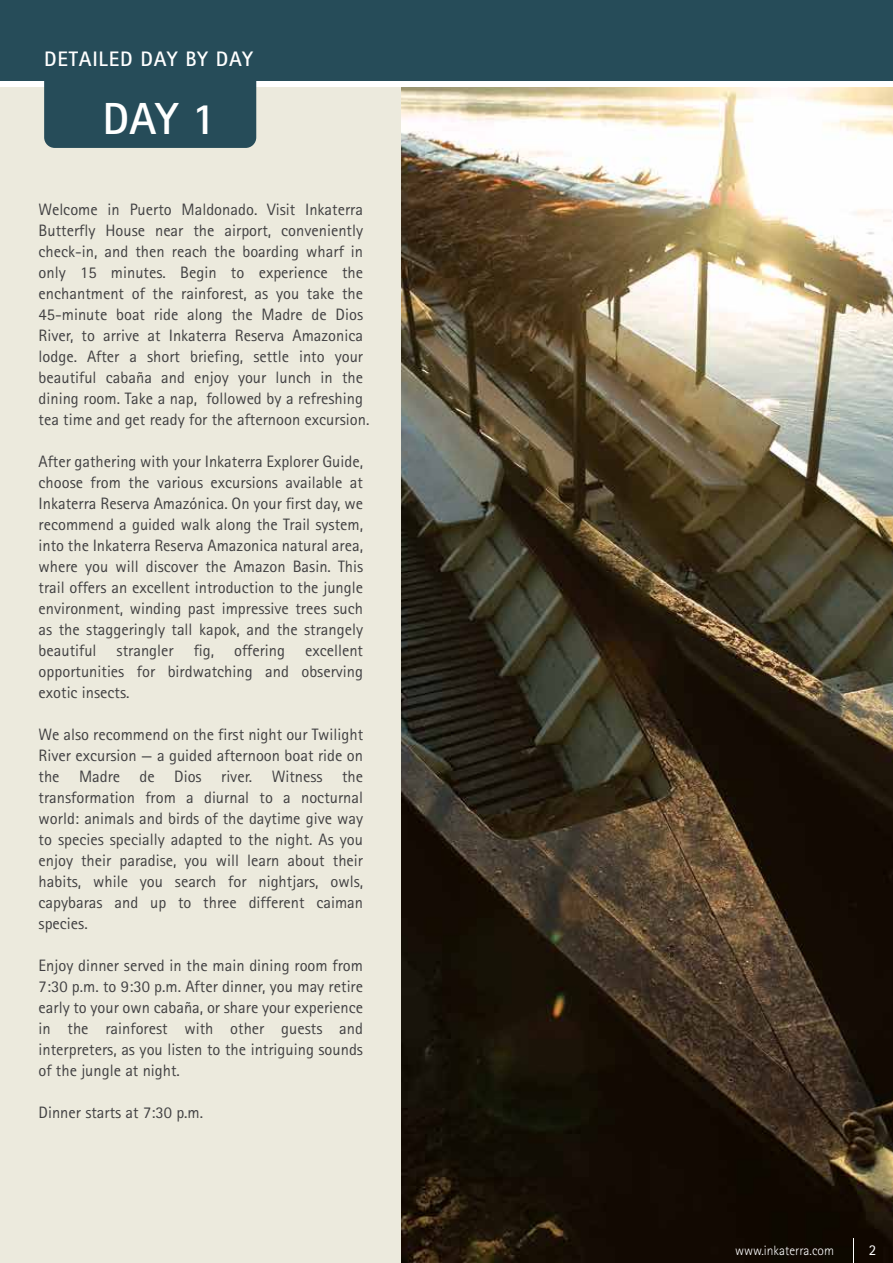
<style>
.page{position:relative;width:893px;height:1263px;background:#fff}
.page>*{position:absolute;margin:0;border:0;box-sizing:border-box;transform-origin:0 0}
.t1{font:700 45px "Rotis Sans Serif";color:#fff}
.t2{font:700 21px "Rotis Sans Serif";letter-spacing:.04em;color:#fff}
.t3{font:16.5px/21px "Rotis Sans Serif";color:#414042;text-align:justify}
.t4{font:15px "Rotis Sans Serif";color:#fff}
.t5{font:300 13.5px "Rotis Sans Serif";color:#fff}
</style>
<div class="page">
<div style="left:0;top:88px;width:402px;height:1175px;background:#eceadd"></div>
<img style="left:402px;top:88px;width:491px;height:1175px">
<svg style="left:853px;top:1238px;width:1px;height:25px"></svg>
<div style="left:0;top:0;width:893px;height:81px;background:#264c59"></div>
<div style="left:44px;top:18px;width:212px;height:130px;background:#264c59;border-radius:11px"></div>
<p class="t2" style="left:44px;top:45px;width:210px">DETAILED DAY BY DAY</p>
<h1 class="t1" style="left:103px;top:90px;width:115px">DAY 1</h1>
<p class="t3" style="left:39px;top:199px;width:332px;text-align:left">Welcome in Puerto Maldonado. Visit Inkaterra Butterfly House near the airport, conveniently check-in, and then reach the boarding wharf in only 15 minutes. Begin to experience the enchantment of the rainforest, as you take the 45-minute boat ride along the Madre de Dios River, to arrive at Inkaterra Reserva Amazonica lodge. After a short briefing, settle into your beautiful cabaña and enjoy your lunch in the dining room. Take a nap, followed by a refreshing tea time and get ready for the afternoon excursion.</p>
<p class="t3" style="left:39px;top:451px;width:326px">After gathering with your Inkaterra Explorer Guide, choose from the various excursions available at Inkaterra Reserva Amazónica. On your first day, we recommend a guided walk along the Trail system, into the Inkaterra Reserva Amazonica natural area, where you will discover the Amazon Basin. This trail offers an excellent introduction to the jungle environment, winding past impressive trees such as the staggeringly tall kapok, and the strangely beautiful strangler fig, offering excellent opportunities for birdwatching and observing exotic insects.</p>
<p class="t3" style="left:39px;top:724px;width:326px">We also recommend on the first night our Twilight River excursion — a guided afternoon boat ride on the Madre de Dios river. Witness the transformation from a diurnal to a nocturnal world: animals and birds of the daytime give way to species specially adapted to the night. As you enjoy their paradise, you will learn about their habits, while you search for nightjars, owls, capybaras and up to three different caiman species.</p>
<p class="t3" style="left:39px;top:955px;width:326px">Enjoy dinner served in the main dining room from 7:30 p.m. to 9:30 p.m. After dinner, you may retire early to your own cabaña, or share your experience in the rainforest with other guests and interpreters, as you listen to the intriguing sounds of the jungle at night.</p>
<p class="t3" style="left:39px;top:1102px;width:166px">Dinner starts at 7:30 p.m.</p>
<p class="t5" style="left:735px;top:1243px;width:100px">www.inkaterra.com</p>
<p class="t4" style="left:869px;top:1241px;width:9px">2</p>
</div>
